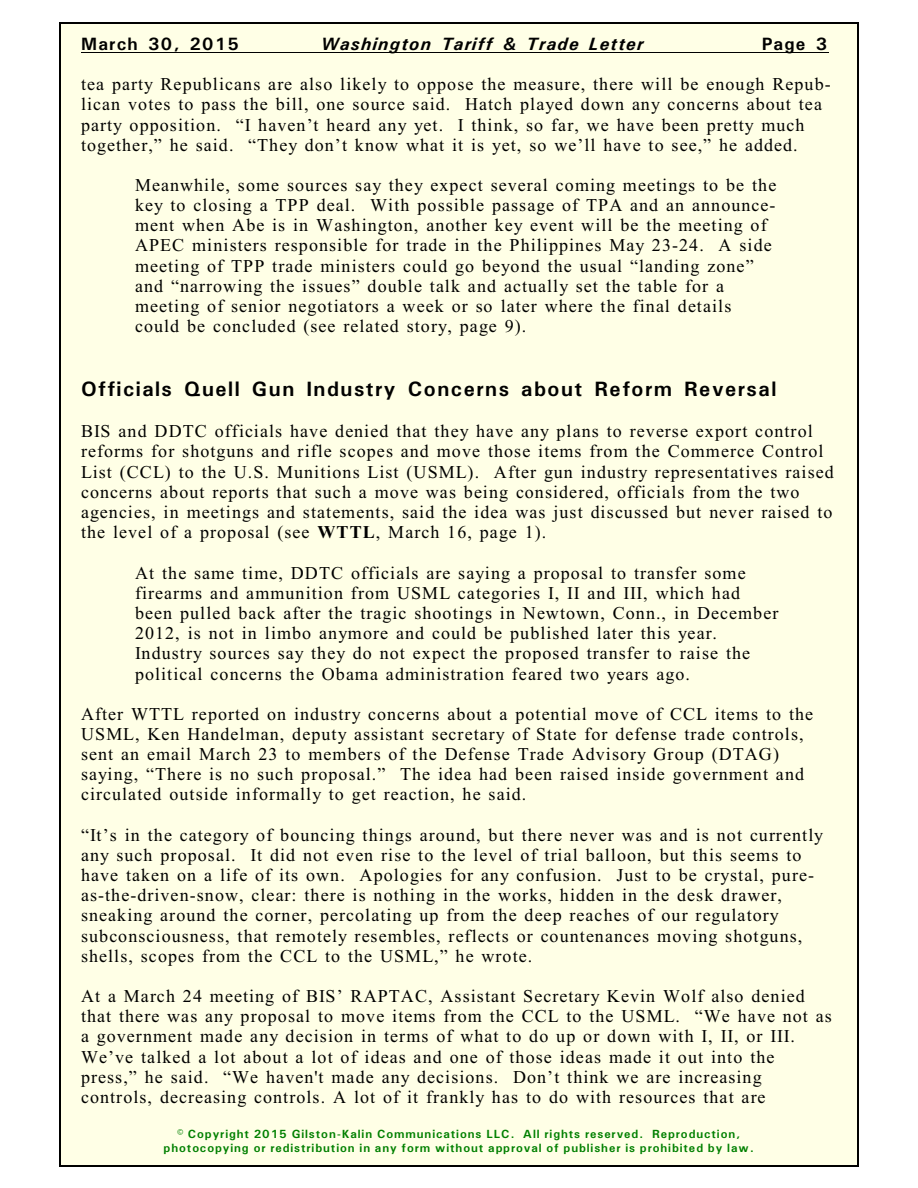
<style>
.page{position:relative;width:918px;height:1188px;background:#fff}
.page>*{position:absolute;margin:0;border:0;box-sizing:border-box;transform-origin:0 0}
.t1{font:700 21px "Univers";letter-spacing:.07em;color:#000}
.t2{font:18px/20.1px "Times New Roman";letter-spacing:.06em;color:#000}
.t3{font:italic 700 18px "Univers";letter-spacing:.065em;color:#000}
.t4{font:700 18px "Univers";letter-spacing:.075em;color:#000}
.t5{font:700 12px/13.6px "Univers";letter-spacing:.075em;color:#008000;text-align:center}
.s1{font-weight:700}
</style>
<div class="page">
<div style="left:59px;top:23px;width:800px;height:1143px;background:#ffffe6"></div>
<hr style="left:59px;top:23px;width:1px;height:1143px;background:#000">
<hr style="left:857px;top:23px;width:2px;height:1143px;background:#000">
<hr style="left:59px;top:23px;width:799px;height:1px;background:#000">
<hr style="left:59px;top:1165px;width:799px;height:1px;background:#000">
<hr style="left:81px;top:52px;width:747px;height:1px;background:#000">
<p class="t4" style="left:81px;top:38px;width:159px">March 30, 2015</p>
<p class="t3" style="left:321px;top:38px;width:324px">Washington Tariff &amp; Trade Letter</p>
<p class="t4" style="left:762px;top:38px;width:67px">Page 3</p>
<p class="t2" style="left:81px;top:76px;width:751px">tea party Republicans are also likely to oppose the measure, there will be enough Repub&shy;lican votes to pass the bill, one source said. Hatch played down any concerns about tea party opposition. “I haven’t heard any yet. I think, so far, we have been pretty much together,” he said. “They don’t know what it is yet, so we’ll have to see,” he added.</p>
<p class="t2" style="left:135px;top:177px;width:643px">Meanwhile, some sources say they expect several coming meetings to be the key to closing a TPP deal. With possible passage of TPA and an announce&shy;ment when Abe is in Washington, another key event will be the meeting of APEC ministers responsible for trade in the Philippines May 23-24. A side meeting of TPP trade ministers could go beyond the usual “landing zone” and “narrowing the issues” double talk and actually set the table for a meeting of senior negotiators a week or so later where the final details could be concluded (see related story, page 9).</p>
<p class="t1" style="left:81px;top:382px;width:697px">Officials Quell Gun Industry Concerns about Reform Reversal</p>
<p class="t2" style="left:81px;top:423px;width:754px">BIS and DDTC officials have denied that they have any plans to reverse export control reforms for shotguns and rifle scopes and move those items from the Commerce Control List (CCL) to the U.S. Munitions List (USML). After gun industry representatives raised concerns about reports that such a move was being considered, officials from the two agencies, in meetings and statements, said the idea was just discussed but never raised to the level of a proposal (see <span class="s1">WTTL</span>, March 16, page 1).</p>
<p class="t2" style="left:135px;top:564px;width:645px">At the same time, DDTC officials are saying a proposal to transfer some firearms and ammunition from USML categories I, II and III, which had been pulled back after the tragic shootings in Newtown, Conn., in December 2012, is not in limbo anymore and could be published later this year.<br>Industry sources say they do not expect the proposed transfer to raise the political concerns the Obama administration feared two years ago.</p>
<p class="t2" style="left:81px;top:705px;width:734px">After WTTL reported on industry concerns about a potential move of CCL items to the USML, Ken Handelman, deputy assistant secretary of State for defense trade controls, sent an email March 23 to members of the Defense Trade Advisory Group (DTAG) saying, “There is no such proposal.” The idea had been raised inside government and circulated outside informally to get reaction, he said.</p>
<p class="t2" style="left:81px;top:826px;width:744px">“It’s in the category of bouncing things around, but there never was and is not currently any such proposal. It did not even rise to the level of trial balloon, but this seems to have taken on a life of its own. Apologies for any confusion. Just to be crystal, pure&shy;as-the-driven-snow, clear: there is nothing in the works, hidden in the desk drawer, sneaking around the corner, percolating up from the deep reaches of our regulatory subconsciousness, that remotely resembles, reflects or countenances moving shotguns, shells, scopes from the CCL to the USML,” he wrote.</p>
<p class="t2" style="left:81px;top:988px;width:752px">At a March 24 meeting of BIS’ RAPTAC, Assistant Secretary Kevin Wolf also denied that there was any proposal to move items from the CCL to the USML. “We have not as a government made any decision in terms of what to do up or down with I, II, or III.<br>We’ve talked a lot about a lot of ideas and one of those ideas made it out into the press,” he said. “We haven't made any decisions. Don’t think we are increasing controls, decreasing controls. A lot of it frankly has to do with resources that are</p>
<p class="t5" style="left:164px;top:1128px;width:592px">© Copyright 2015 Gilston-Kalin Communications LLC. All rights reserved. Reproduction, photocopying or redistribution in any form without approval of publisher is prohibited by law.</p>
</div>
